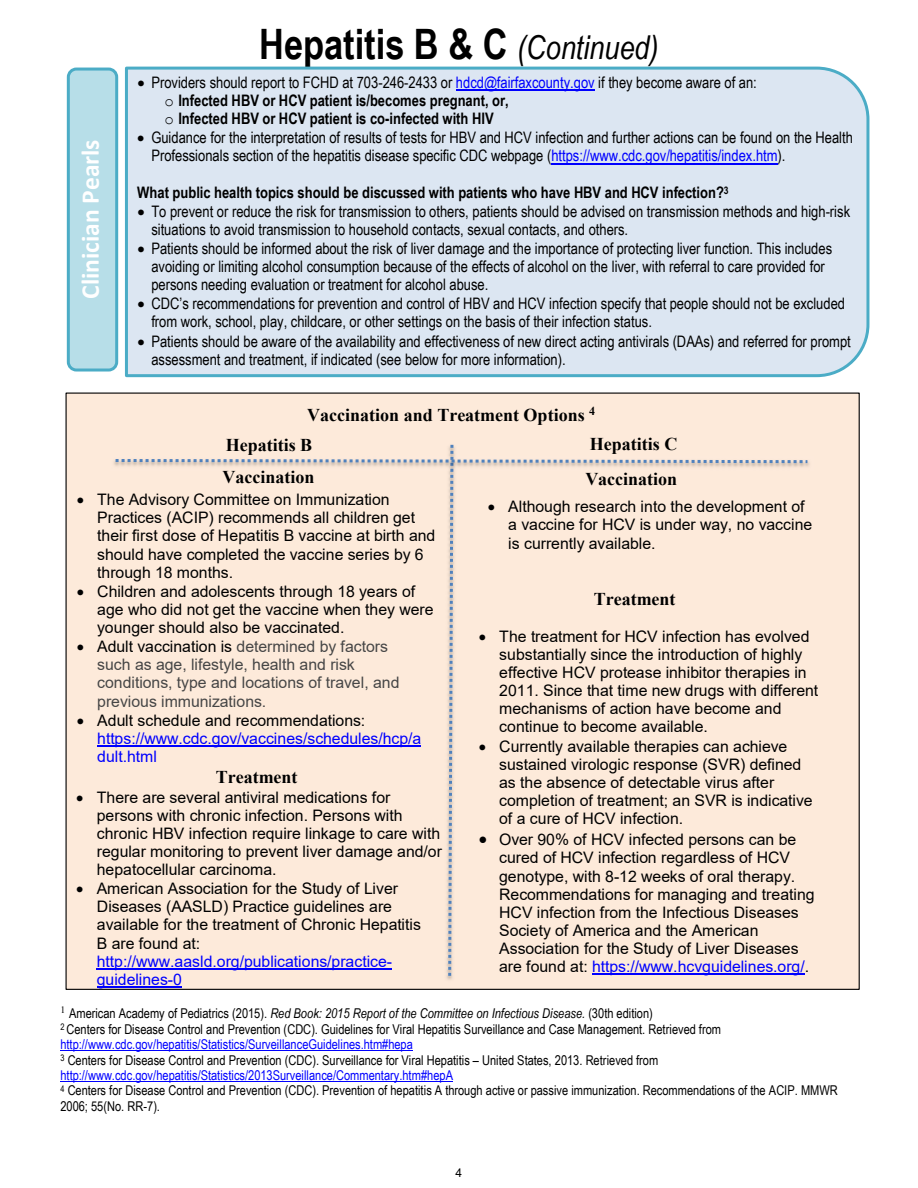
<style>
.page{position:relative;width:918px;height:1188px;background:#fff}
.page>*{position:absolute;margin:0;border:0;box-sizing:border-box;transform-origin:0 0}
.t1{font:700 42px "Arial Narrow";color:#000}
.t2{font:700 25.5px "Calibri";color:#fff}
.t3{font:700 18px "Times New Roman";color:#000}
.t4{font:15.9px/18.1px "Arial";color:#000}
.t5{font:15.9px/18.1px "Arial Narrow";color:#000}
.t6{font:700 15.9px "Arial Narrow";color:#000}
.t7{font:15.9px/18.1px "Arial";color:#464646}
.t8{font:15.9px/18.1px "Arial";color:#00f}
.t9{font:13.5px/15.5px "Arial Narrow";letter-spacing:-.005em;color:#000}
.t10{font:italic 13.5px "Arial Narrow";letter-spacing:-.005em;color:#000}
.t11{font:12px "Arial";color:#000}
.s1{font-weight:400;font-style:italic;font-size:33px}
.s2{color:#00f}
.s3{font-family:"Courier New";font-weight:400}
.s4{color:#000}
.s5{font-style:normal}
</style>
<div class="page">
<hr style="left:60px;top:1050px;width:353px;height:1px;background:#00f">
<hr style="left:60px;top:1081px;width:393px;height:1px;background:#00f">
<div style="left:125px;top:66px;width:745px;height:312px;background:#dce6f2"></div>
<div style="left:67px;top:68px;width:51px;height:304px;background:#b7dee8;border:3px solid #4bacc6;border-radius:8px"></div>
<div style="left:66px;top:393px;width:794px;height:597px;background:#fdeada;border:1px solid #000"></div>
<hr style="left:97px;top:968px;width:295px;height:1px;background:#00f">
<hr style="left:97px;top:986px;width:85px;height:1px;background:#00f">
<hr style="left:97px;top:746px;width:324px;height:1px;background:#00f">
<svg style="left:113px;top:444px;width:696px;height:536px"></svg>
<hr style="left:456px;top:90px;width:139px;height:1px;background:#00f">
<hr style="left:551px;top:163px;width:227px;height:1px;background:#00f">
<p class="t2" style="left:72px;top:299px;width:161px;rotate:-90deg">Clinician Pearls</p>
<p class="t1" style="left:259px;top:13px;width:401px">Hepatitis B &amp; C <span class="s1">(Continued)</span></p>
<p class="t5" style="left:137px;top:73px;width:621px">• Providers should report to FCHD at 703-246-2433 or <span class="s2">hdcd@fairfaxcounty.gov</span> if they become aware of an:</p>
<p class="t6" style="left:164px;top:89px;width:346px"><span class="s3">o</span> Infected HBV or HCV patient is/becomes pregnant, or,</p>
<p class="t6" style="left:164px;top:107px;width:331px"><span class="s3">o</span> Infected HBV or HCV patient is co-infected with HIV</p>
<p class="t5" style="left:151px;top:128px;width:703px;text-indent:-14px">• Guidance for the interpretation of results of tests for HBV and HCV infection and further actions can be found on the Health<br>Professionals section of the hepatitis disease specific CDC webpage (<span class="s2">https://www.cdc.gov/hepatitis/index.htm</span>).</p>
<p class="t6" style="left:137px;top:180px;width:593px">What public health topics should be discussed with patients who have HBV and HCV infection?<sup>3</sup></p>
<p class="t5" style="left:151px;top:201px;width:700px;text-indent:-14px">• To prevent or reduce the risk for transmission to others, patients should be advised on transmission methods and high-risk situations to avoid transmission to household contacts, sexual contacts, and others.</p>
<p class="t5" style="left:151px;top:239px;width:682px;text-indent:-14px">• Patients should be informed about the risk of liver damage and the importance of protecting liver function. This includes avoiding or limiting alcohol consumption because of the effects of alcohol on the liver, with referral to care provided for persons needing evaluation or treatment for alcohol abuse.</p>
<p class="t5" style="left:151px;top:294px;width:695px;text-indent:-14px">• CDC’s recommendations for prevention and control of HBV and HCV infection specify that people should not be excluded from work, school, play, childcare, or other settings on the basis of their infection status.</p>
<p class="t5" style="left:151px;top:331px;width:701px;text-indent:-14px">• Patients should be aware of the availability and effectiveness of new direct acting antivirals (DAAs) and referred for prompt assessment and treatment, if indicated (see below for more information).</p>
<p class="t3" style="left:307px;top:402px;width:290px">Vaccination and Treatment Options <sup>4</sup></p>
<p class="t3" style="left:226px;top:432px;width:88px">Hepatitis B</p>
<p class="t3" style="left:590px;top:431px;width:89px">Hepatitis C</p>
<p class="t3" style="left:223px;top:464px;width:93px">Vaccination</p>
<p class="t3" style="left:585px;top:466px;width:93px">Vaccination</p>
<p class="t4" style="left:97px;top:491px;width:340px;text-indent:-21px">• The Advisory Committee on Immunization Practices (ACIP) recommends all children get their first dose of Hepatitis B vaccine at birth and should have completed the vaccine series by 6 through 18 months.</p>
<p class="t4" style="left:97px;top:582px;width:338px;text-indent:-21px">• Children and adolescents through 18 years of age who did not get the vaccine when they were younger should also be vaccinated.</p>
<p class="t7" style="left:97px;top:638px;width:304px;text-indent:-21px"><span class="s4">• Adult vaccination is</span> determined by factors such as age, lifestyle, health and risk conditions, type and locations of travel, and previous immunizations.</p>
<p class="t8" style="left:97px;top:711px;width:326px;text-indent:-20px"><span class="s4">• Adult schedule and recommendations: </span>https://www.cdc.gov/vaccines/schedules/hcp/a dult.html</p>
<p class="t4" style="left:508px;top:498px;width:306px;text-indent:-21px">• Although research into the development of a vaccine for HCV is under way, no vaccine is currently available.</p>
<p class="t3" style="left:594px;top:586px;width:83px">Treatment</p>
<p class="t4" style="left:499px;top:627px;width:320px;text-indent:-21px">• The treatment for HCV infection has evolved substantially since the introduction of highly effective HCV protease inhibitor therapies in 2011. Since that time new drugs with different mechanisms of action have become and continue to become available.</p>
<p class="t4" style="left:499px;top:737px;width:315px;text-indent:-20px">• Currently available therapies can achieve sustained virologic response (SVR) defined as the absence of detectable virus after completion of treatment; an SVR is indicative of a cure of HCV infection.</p>
<p class="t4" style="left:499px;top:831px;width:317px;text-indent:-20px">• Over 90% of HCV infected persons can be cured of HCV infection regardless of HCV genotype, with 8-12 weeks of oral therapy.<br>Recommendations for managing and treating HCV infection from the Infectious Diseases Society of America and the American Association for the Study of Liver Diseases are found at: <span class="s2">https://www.hcvguidelines.org/</span>.</p>
<p class="t3" style="left:216px;top:764px;width:83px">Treatment</p>
<p class="t4" style="left:97px;top:788px;width:347px;text-indent:-21px">• There are several antiviral medications for persons with chronic infection. Persons with chronic HBV infection require linkage to care with regular monitoring to prevent liver damage and/or hepatocellular carcinoma.</p>
<p class="t4" style="left:97px;top:879px;width:326px;text-indent:-21px">• American Association for the Study of Liver Diseases (AASLD) Practice guidelines are available for the treatment of Chronic Hepatitis B are found at: <span class="s2">http://www.aasld.org/publications/practice&shy;guidelines-0</span></p>
<p class="t10" style="left:60px;top:1004px;width:594px"><sup>1</sup> <span class="s5">American Academy of Pediatrics (2015).</span> Red Book: 2015 Report of the Committee on Infectious Disease. <span class="s5">(30th edition)</span></p>
<p class="t9" style="left:60px;top:1021px;width:662px"><sup>2</sup> Centers for Disease Control and Prevention (CDC). Guidelines for Viral Hepatitis Surveillance and Case Management. Retrieved from <span class="s2">http://www.cdc.gov/hepatitis/Statistics/SurveillanceGuidelines.htm#hepa</span></p>
<p class="t9" style="left:60px;top:1052px;width:599px"><sup>3</sup> Centers for Disease Control and Prevention (CDC). Surveillance for Viral Hepatitis – United States, 2013. Retrieved from <span class="s2">http://www.cdc.gov/hepatitis/Statistics/2013Surveillance/Commentary.htm#hepA</span></p>
<p class="t9" style="left:60px;top:1082px;width:779px"><sup>4</sup> Centers for Disease Control and Prevention (CDC). Prevention of hepatitis A through active or passive immunization. Recommendations of the ACIP. MMWR<br>2006; 55(No. RR-7).</p>
<p class="t11" style="left:456px;top:1165px;width:8px">4</p>
</div>
